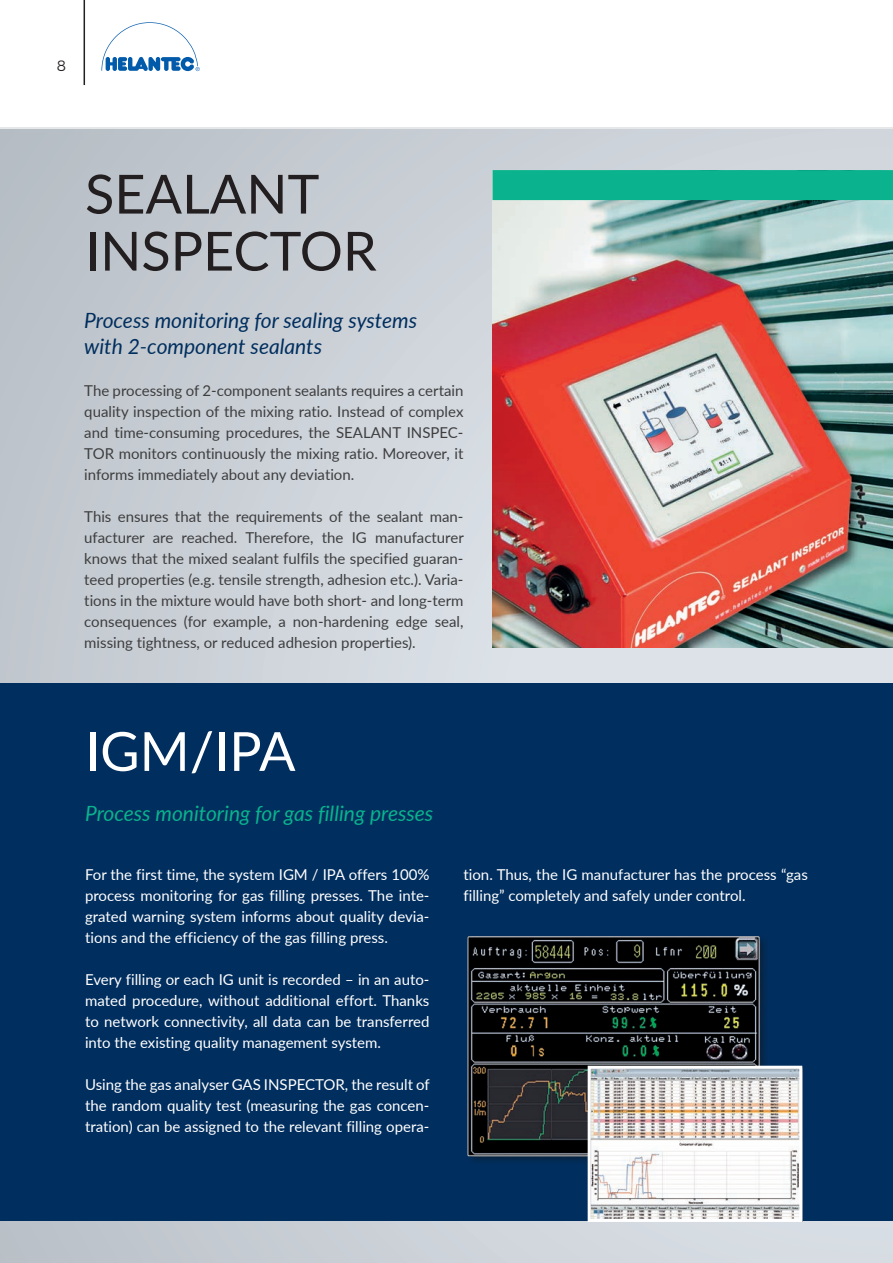
<style>
.page{position:relative;width:893px;height:1263px;background:#fff}
.page>*{position:absolute;margin:0;border:0;box-sizing:border-box;transform-origin:0 0}
.t1{font:54px/57px "Lato";color:#231f20}
.t2{font:54px "Lato";color:#fff}
.t3{font:italic 21px/25.2px "Lato";color:#002e5e}
.t4{font:italic 21px "Lato";color:#0ab38d}
.t5{font:15px/21px "Lato";color:#3e3e3f;text-align:justify}
.t6{font:15px/21px "Lato";color:#fff;text-align:justify}
.t7{font:300 15px "Montserrat";color:#231f20}
</style>
<div class="page">
<div style="left:0;top:129px;width:893px;height:1134px;background:linear-gradient(to right,#c0c6cd,#dbe1e7)"></div>
<div style="left:0;top:682px;width:893px;height:538px;background:#002e5e"></div>
<img style="left:493px;top:200px;width:400px;height:448px">
<img style="left:467px;top:936px;width:300px;height:228px">
<img style="left:592px;top:1070px;width:206px;height:148px">
<div style="left:588px;top:1066px;width:214px;height:156px;border:3px solid #fff"></div>
<div style="left:493px;top:170px;width:400px;height:30px;background:#0ab38d"></div>
<hr style="left:84px;top:0;width:1px;height:85px;background:#231f20">
<svg style="left:101px;top:22px;width:99px;height:49px"></svg>
<p class="t7" style="left:57px;top:56px;width:11px">8</p>
<h1 class="t1" style="left:85px;top:163px;width:293px">SEALANT<br>INSPECTOR</h1>
<h2 class="t3" style="left:84px;top:307px;width:334px">Process monitoring for sealing systems with 2-component sealants</h2>
<p class="t5" style="left:84px;top:379px;width:381px">The processing of 2-component sealants requires a certain quality inspection of the mixing ratio. Instead of complex and time-consuming procedures, the SEALANT INSPEC-TOR monitors continuously the mixing ratio. Moreover, it informs immediately about any deviation.</p>
<p class="t5" style="left:84px;top:505px;width:381px">This ensures that the requirements of the sealant man&shy;ufacturer are reached. Therefore, the IG manufacturer knows that the mixed sealant fulfils the specified guaran&shy;teed properties (e.g. tensile strength, adhesion etc.). Varia&shy;tions in the mixture would have both short- and long-term consequences (for example, a non-hardening edge seal, missing tightness, or reduced adhesion properties).</p>
<h1 class="t2" style="left:85px;top:713px;width:212px">IGM/IPA</h1>
<h2 class="t4" style="left:85px;top:799px;width:350px">Process monitoring for gas filling presses</h2>
<p class="t6" style="left:85px;top:863px;width:346px">For the first time, the system IGM / IPA offers 100% process monitoring for gas filling presses. The inte&shy;grated warning system informs about quality devia&shy;tions and the efficiency of the gas filling press.</p>
<p class="t6" style="left:85px;top:968px;width:346px">Every filling or each IG unit is recorded – in an auto&shy;mated procedure, without additional effort. Thanks to network connectivity, all data can be transferred into the existing quality management system.</p>
<p class="t6" style="left:85px;top:1073px;width:346px">Using the gas analyser GAS INSPECTOR, the result of the random quality test (measuring the gas concen&shy;tration) can be assigned to the relevant filling opera-</p>
<p class="t6" style="left:463px;top:863px;width:346px">tion. Thus, the IG manufacturer has the process “gas filling” completely and safely under control.</p>
</div>
